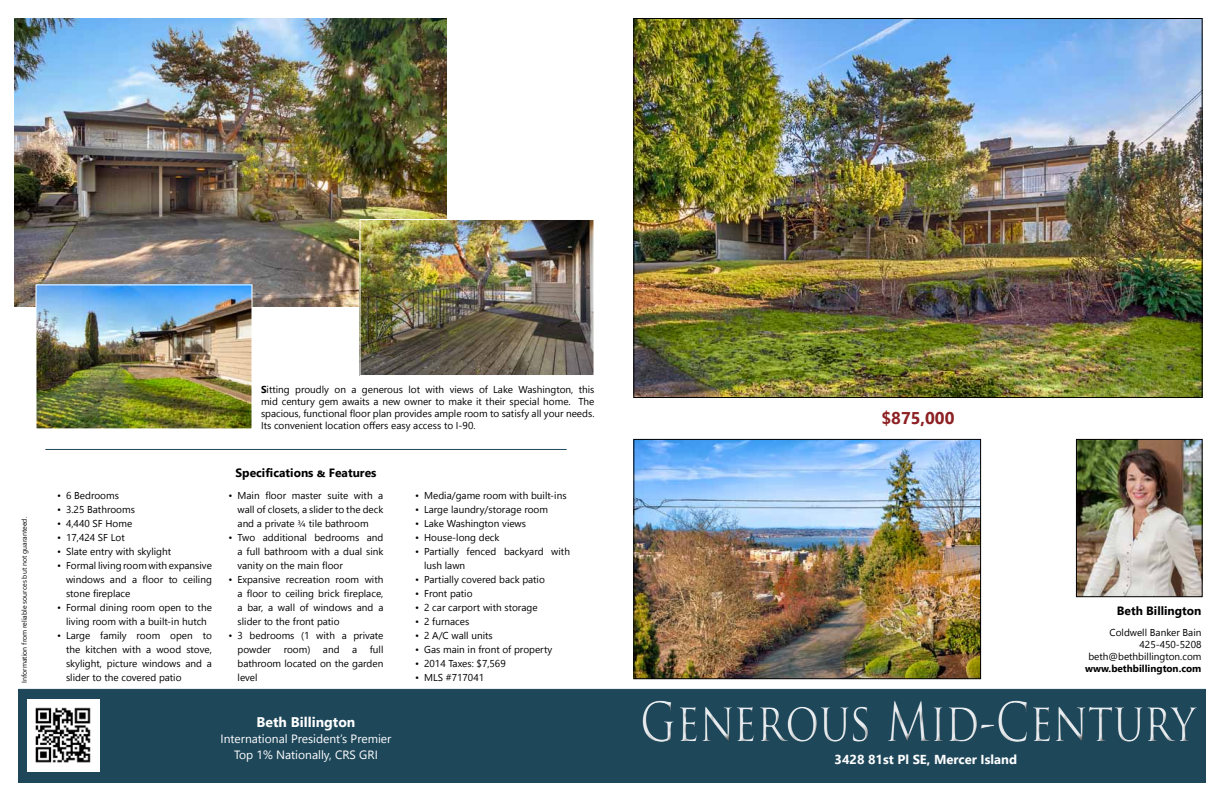
<style>
.page{position:relative;width:1224px;height:792px;background:#fff}
.page>*{position:absolute;margin:0;border:0;box-sizing:border-box;transform-origin:0 0}
.t1{font:52.5px "Trajan Pro";color:#fff;scale:.8 1}
.t2{font:700 17px "Segoe UI";color:#8d2023}
.t3{font:700 14px "Segoe UI";color:#fff}
.t4{font:700 13px "Segoe UI";color:#fff}
.t5{font:12px/16px "Segoe UI";color:#fff;text-align:center}
.t6{font:700 12px "Segoe UI";color:#000}
.t7{font:10px/14px "Segoe UI";color:#000;text-align:justify}
.t8{font:700 10px "Segoe UI";color:#000}
.t9{font:7px "Segoe UI";color:#000}
.s1{font-weight:700}
</style>
<div class="page">
<img style="left:635px;top:20px;width:566px;height:376px">
<img style="left:15px;top:18px;width:432px;height:289px">
<img style="left:362px;top:221px;width:230px;height:153px">
<div style="left:360px;top:219px;width:234px;height:157px;border:1px solid #fff"></div>
<div style="left:18px;top:689px;width:1188px;height:94px;background:#1e475a"></div>
<img style="left:635px;top:441px;width:344px;height:236px">
<div style="left:633px;top:439px;width:348px;height:240px;border:1px solid #000"></div>
<img style="left:38px;top:286px;width:212px;height:141px">
<div style="left:641px;top:697px;width:563px;height:53px;background:#000;opacity:.75"></div>
<img style="left:28px;top:700px;width:72px;height:72px">
<hr style="left:45px;top:449px;width:522px;height:1px;background:#1e475a">
<img style="left:1078px;top:441px;width:123px;height:154px">
<div style="left:1076px;top:439px;width:127px;height:158px;border:1px solid #000"></div>
<p class="t9" style="left:19px;top:683px;width:167px;rotate:-90deg">Information from reliable sources but not guaranteed.</p>
<p class="t7" style="left:261px;top:383px;width:335px;line-height:12px"><span class="s1">S</span>itting proudly on a generous lot with views of Lake Washington, this mid century gem awaits a new owner to make it their special home. The spacious, functional floor plan provides ample room to satisfy all your needs.<br>Its convenient location offers easy access to I-90.</p>
<p class="t7" style="left:57px;top:488px;width:63px">• 6 Bedrooms</p>
<p class="t7" style="left:57px;top:502px;width:79px">• 3.25 Bathrooms</p>
<p class="t7" style="left:57px;top:516px;width:77px">• 4,440 SF Home</p>
<p class="t7" style="left:57px;top:530px;width:69px">• 17,424 SF Lot</p>
<p class="t7" style="left:57px;top:544px;width:116px">• Slate entry with skylight</p>
<p class="t7" style="left:66px;top:558px;width:147px;text-indent:-9px">• Formal living room with expansive windows and a floor to ceiling stone fireplace</p>
<p class="t7" style="left:57px;top:600px;width:156px;text-align:center">• Formal dining room open to the living room with a built-in hutch</p>
<p class="t7" style="left:66px;top:628px;width:147px;text-indent:-9px">• Large family room open to the kitchen with a wood stove, skylight, picture windows and a</p>
<p class="t7" style="left:66px;top:670px;width:117px">slider to the covered patio</p>
<p class="t6" style="left:236px;top:463px;width:142px">Specifications &amp; Features</p>
<p class="t7" style="left:238px;top:488px;width:147px;text-indent:-9px">• Main floor master suite with a wall of closets, a slider to the deck and a private ¾ tile bathroom</p>
<p class="t7" style="left:238px;top:530px;width:147px;text-indent:-9px">• Two additional bedrooms and a full bathroom with a dual sink vanity on the main floor</p>
<p class="t7" style="left:238px;top:572px;width:147px;text-indent:-9px">• Expansive recreation room with a floor to ceiling brick fireplace, a bar, a wall of windows and a slider to the front patio</p>
<p class="t7" style="left:238px;top:628px;width:147px;text-indent:-9px">• 3 bedrooms (1 with a private powder</p>
<p class="t7" style="left:238px;top:642px;width:147px;text-indent:132px">full bathroom located on the garden level</p>
<p class="t7" style="left:284px;top:642px;width:28px">room)</p>
<p class="t7" style="left:323px;top:642px;width:18px">and</p>
<p class="t7" style="left:352px;top:642px;width:7px">a</p>
<h3 class="t3" style="left:257px;top:710px;width:100px">Beth Billington</h3>
<p class="t5" style="left:221px;top:730px;width:172px">International President’s Premier<br>Top 1% Nationally, CRS GRI</p>
<p class="t7" style="left:415px;top:488px;width:153px">• Media/game room with built-ins</p>
<p class="t7" style="left:415px;top:502px;width:134px">• Large laundry/storage room</p>
<p class="t7" style="left:415px;top:516px;width:112px">• Lake Washington views</p>
<p class="t7" style="left:415px;top:530px;width:86px">• House-long deck</p>
<p class="t7" style="left:424px;top:544px;width:147px;text-indent:-9px">• Partially fenced backyard with lush lawn</p>
<p class="t7" style="left:415px;top:572px;width:131px">• Partially covered back patio</p>
<p class="t7" style="left:415px;top:586px;width:59px">• Front patio</p>
<p class="t7" style="left:415px;top:600px;width:124px">• 2 car carport with storage</p>
<p class="t7" style="left:415px;top:614px;width:56px">• 2 furnaces</p>
<p class="t7" style="left:415px;top:628px;width:79px">• 2 A/C wall units</p>
<p class="t7" style="left:415px;top:642px;width:139px">• Gas main in front of property</p>
<p class="t7" style="left:415px;top:656px;width:92px">• 2014 Taxes: $7,569</p>
<p class="t7" style="left:415px;top:670px;width:70px">• MLS #717041</p>
<h2 class="t2" style="left:881px;top:404px;width:75px">$875,000</h2>
<p class="t6" style="left:1117px;top:601px;width:86px">Beth Billington</p>
<p class="t7" style="left:1088px;top:626px;width:115px;line-height:12px;text-align:right">Coldwell Banker Bain<br>425-450-5208 beth@bethbillington.com</p>
<p class="t8" style="left:1085px;top:660px;width:118px">www.bethbillington.com</p>
<h1 class="t1" style="left:640px;top:689px;width:696px">Generous Mid-Century</h1>
<h3 class="t4" style="left:835px;top:749px;width:184px">3428 81st Pl SE, Mercer Island</h3>
</div>
